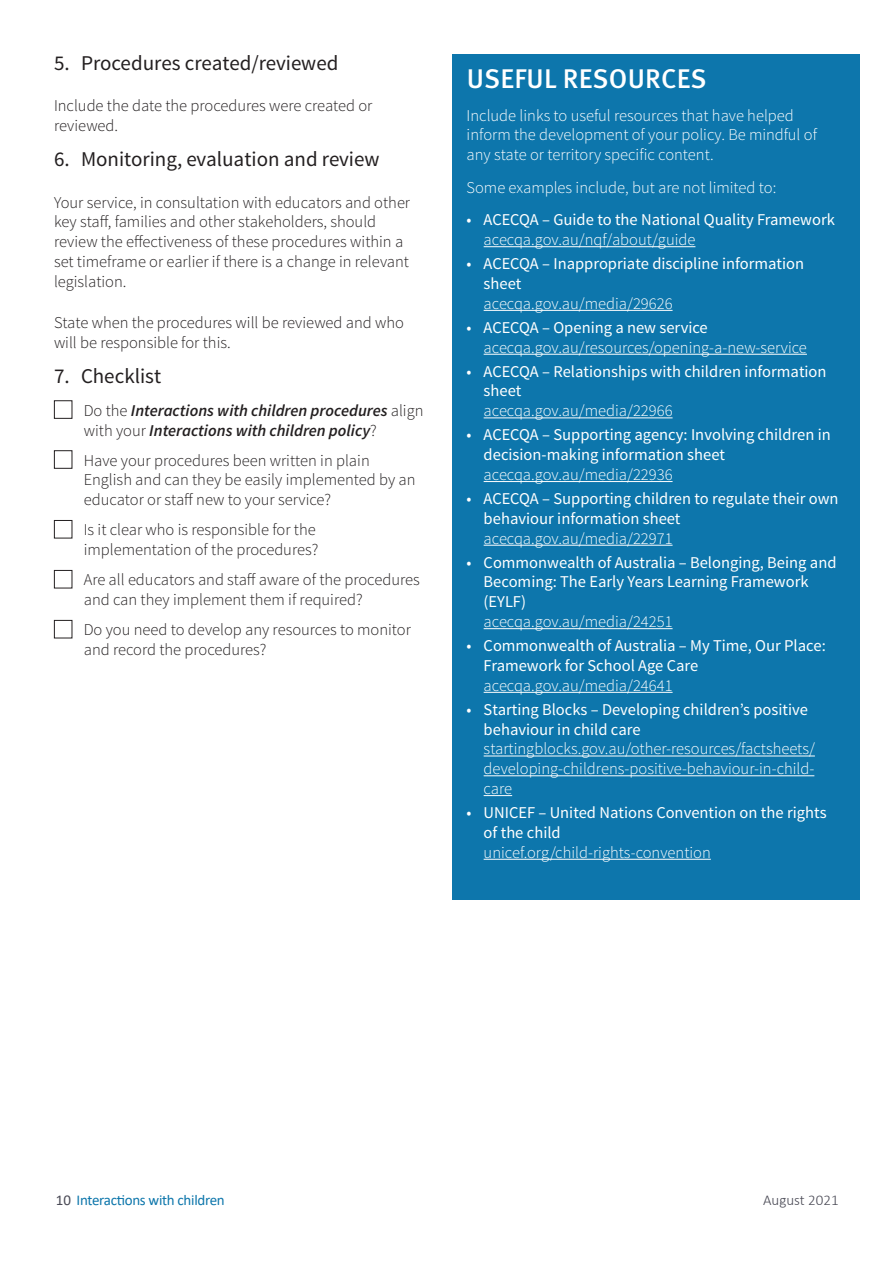
<style>
.page{position:relative;width:893px;height:1263px;background:#fff}
.page>*{position:absolute;margin:0;border:0;box-sizing:border-box;transform-origin:0 0}
.t1{font:500 27px "Meta Pro";letter-spacing:.01em;color:#fff}
.t2{font:21px "Source Sans Pro";color:#231f20}
.t3{font:300 16.5px/19.8px "Source Sans Pro";color:#231f20}
.t4{font:16.5px/19.8px "Source Sans Pro";color:#fff}
.t5{font:300 16.5px/19.8px "Source Sans Pro";color:#fff}
.t6{font:italic 600 16.5px/19.8px "Source Sans Pro";color:#231f20}
.t7{font:15px "Calibri";letter-spacing:-.02em;color:#0d76ab}
.t8{font:300 15px "Calibri";color:#4a4a55}
.s1{font-weight:300;font-style:normal}
.s2{color:#4a4a55}
</style>
<div class="page">
<div style="left:453px;top:54px;width:407px;height:845px;background:#0d76ac"></div>
<hr style="left:484px;top:246px;width:211px;height:1px;background:#fff">
<hr style="left:484px;top:310px;width:189px;height:1px;background:#fff">
<hr style="left:484px;top:354px;width:323px;height:1px;background:#fff">
<hr style="left:484px;top:417px;width:189px;height:1px;background:#fff">
<hr style="left:484px;top:481px;width:189px;height:1px;background:#fff">
<hr style="left:484px;top:545px;width:189px;height:1px;background:#fff">
<hr style="left:484px;top:628px;width:189px;height:1px;background:#fff">
<hr style="left:484px;top:692px;width:189px;height:1px;background:#fff">
<hr style="left:484px;top:755px;width:331px;height:1px;background:#fff">
<hr style="left:484px;top:775px;width:330px;height:1px;background:#fff">
<svg style="left:484px;top:795px;width:28px;height:1px"></svg>
<hr style="left:484px;top:859px;width:227px;height:1px;background:#fff">
<div style="left:54px;top:400px;width:18px;height:19px;border:1px solid #231f20"></div>
<div style="left:54px;top:450px;width:18px;height:19px;border:1px solid #231f20"></div>
<div style="left:54px;top:520px;width:18px;height:18px;border:1px solid #231f20"></div>
<div style="left:54px;top:570px;width:18px;height:18px;border:1px solid #231f20"></div>
<div style="left:54px;top:620px;width:18px;height:18px;border:1px solid #231f20"></div>
<p class="t2" style="left:54px;top:50px;width:286px">5. Procedures created/reviewed</p>
<p class="t3" style="left:54px;top:96px;width:320px">Include the date the procedures were created or reviewed.</p>
<p class="t2" style="left:54px;top:146px;width:327px">6. Monitoring, evaluation and review</p>
<p class="t3" style="left:54px;top:192px;width:358px">Your service, in consultation with educators and other key staff, families and other stakeholders, should review the effectiveness of these procedures within a set timeframe or earlier if there is a change in relevant legislation.</p>
<p class="t3" style="left:54px;top:312px;width:351px">State when the procedures will be reviewed and who will be responsible for this.</p>
<p class="t2" style="left:54px;top:363px;width:109px">7. Checklist</p>
<p class="t6" style="left:84px;top:400px;width:341px"><span class="s1">Do the</span> Interactions with children procedures <span class="s1">align with your</span> Interactions with children policy<span class="s1">?</span></p>
<p class="t3" style="left:84px;top:450px;width:333px">Have your procedures been written in plain<br>English and can they be easily implemented by an educator or staff new to your service?</p>
<p class="t3" style="left:84px;top:520px;width:236px">Is it clear who is responsible for the implementation of the procedures?</p>
<p class="t3" style="left:84px;top:570px;width:338px">Are all educators and staff aware of the procedures and can they implement them if required?</p>
<p class="t3" style="left:84px;top:620px;width:329px">Do you need to develop any resources to monitor and record the procedures?</p>
<h1 class="t1" style="left:467px;top:62px;width:241px">USEFUL RESOURCES</h1>
<p class="t5" style="left:467px;top:105px;width:352px">Include links to useful resources that have helped inform the development of your policy. Be mindful of any state or territory specific content.</p>
<p class="t5" style="left:467px;top:177px;width:311px">Some examples include, but are not limited to:</p>
<p class="t4" style="left:467px;top:210px;width:370px">• ACECQA – Guide to the National Quality Framework</p>
<p class="t5" style="left:484px;top:230px;width:213px">acecqa.gov.au/nqf/about/guide</p>
<p class="t4" style="left:484px;top:254px;width:322px;text-indent:-17px">• ACECQA – Inappropriate discipline information sheet</p>
<p class="t5" style="left:484px;top:293px;width:190px">acecqa.gov.au/media/29626</p>
<p class="t4" style="left:467px;top:318px;width:243px">• ACECQA – Opening a new service</p>
<p class="t5" style="left:484px;top:337px;width:325px">acecqa.gov.au/resources/opening-a-new-service</p>
<p class="t4" style="left:484px;top:362px;width:344px;text-indent:-17px">• ACECQA – Relationships with children information sheet</p>
<p class="t5" style="left:484px;top:401px;width:190px">acecqa.gov.au/media/22966</p>
<p class="t4" style="left:484px;top:425px;width:349px;text-indent:-17px">• ACECQA – Supporting agency: Involving children in decision-making information sheet</p>
<p class="t5" style="left:484px;top:465px;width:190px">acecqa.gov.au/media/22936</p>
<p class="t4" style="left:484px;top:489px;width:356px;text-indent:-17px">• ACECQA – Supporting children to regulate their own behaviour information sheet</p>
<p class="t5" style="left:484px;top:528px;width:190px">acecqa.gov.au/media/22971</p>
<p class="t4" style="left:484px;top:552px;width:354px;text-indent:-17px">• Commonwealth of Australia – Belonging, Being and<br>Becoming: The Early Years Learning Framework (EYLF)</p>
<p class="t5" style="left:484px;top:612px;width:190px">acecqa.gov.au/media/24251</p>
<p class="t4" style="left:484px;top:636px;width:344px;text-indent:-17px">• Commonwealth of Australia – My Time, Our Place:<br>Framework for School Age Care</p>
<p class="t5" style="left:484px;top:675px;width:190px">acecqa.gov.au/media/24641</p>
<p class="t4" style="left:484px;top:700px;width:326px;text-indent:-17px">• Starting Blocks – Developing children’s positive behaviour in child care</p>
<p class="t5" style="left:484px;top:739px;width:333px;text-align:justify">startingblocks.gov.au/other-resources/factsheets/ developing-childrens-positive-behaviour-in-child&shy;care</p>
<p class="t4" style="left:484px;top:803px;width:344px;text-indent:-17px">• UNICEF – United Nations Convention on the rights of the child</p>
<p class="t5" style="left:484px;top:842px;width:229px">unicef.org/child-rights-convention</p>
<p class="t7" style="left:56px;top:1190px;width:171px"><span class="s2">10</span> Interactions with children</p>
<p class="t8" style="left:763px;top:1190px;width:77px">August 2021</p>
</div>
